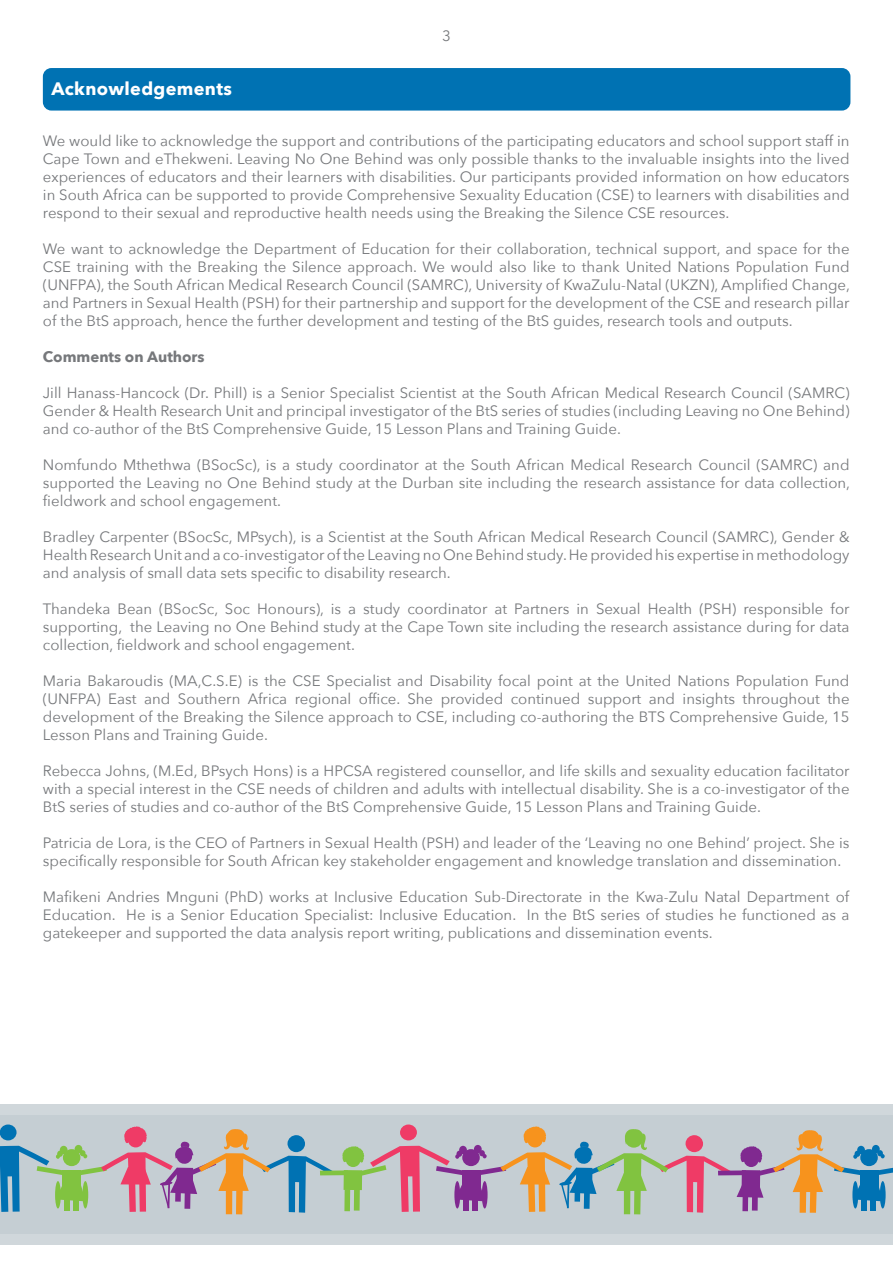
<style>
.page{position:relative;width:893px;height:1263px;background:#fff}
.page>*{position:absolute;margin:0;border:0;box-sizing:border-box;transform-origin:0 0}
.t1{font:700 18px "Avenir Next";letter-spacing:.02em;color:#fff}
.Normal__Web{font:15px/18px "Avenir Next";color:#76787b;text-align:justify}
.t2{font:700 15px "Avenir Next";color:#76787b}
</style>
<div class="page">
<div style="left:0;top:1105px;width:893px;height:140px;background:#d0d7db"></div>
<div style="left:0;top:1115px;width:893px;height:119px;background:#c5ced3"></div>
<div style="left:320px;top:1170px;width:28px;height:5px;background:#81c340"></div>
<div style="left:718px;top:1170px;width:28px;height:5px;background:#802990"></div>
<svg style="left:0;top:1124px;width:17px;height:17px"></svg>
<svg style="left:400px;top:1124px;width:17px;height:17px"></svg>
<svg style="left:0;top:1126px;width:333px;height:88px"></svg>
<svg style="left:342px;top:1126px;width:389px;height:88px"></svg>
<svg style="left:737px;top:1130px;width:156px;height:83px"></svg>
<div style="left:43px;top:68px;width:807px;height:43px;background:#0072b3;border-radius:9px"></div>
<p class="t1" style="left:51px;top:73px;width:182px">Acknowledgements</p>
<p class="Normal__Web" style="left:442px;top:26px;width:10px">3</p>
<p class="Normal__Web" style="left:43px;top:131px;width:808px">We would like to acknowledge the support and contributions of the participating educators and school support staff in Cape Town and eThekweni. Leaving No One Behind was only possible thanks to the invaluable insights into the lived experiences of educators and their learners with disabilities. Our participants provided information on how educators in South Africa can be supported to provide Comprehensive Sexuality Education (CSE) to learners with disabilities and respond to their sexual and reproductive health needs using the Breaking the Silence CSE resources.</p>
<p class="Normal__Web" style="left:43px;top:239px;width:809px">We want to acknowledge the Department of Education for their collaboration, technical support, and space for the CSE training with the Breaking the Silence approach. We would also like to thank United Nations Population Fund (UNFPA), the South African Medical Research Council (SAMRC), University of KwaZulu-Natal (UKZN), Amplified Change, and Partners in Sexual Health (PSH) for their partnership and support for the development of the CSE and research pillar of the BtS approach, hence the further development and testing of the BtS guides, research tools and outputs.</p>
<p class="t2" style="left:43px;top:344px;width:163px">Comments on Authors</p>
<p class="Normal__Web" style="left:43px;top:383px;width:808px">Jill Hanass-Hancock (Dr. Phill) is a Senior Specialist Scientist at the South African Medical Research Council (SAMRC)<br>Gender &amp; Health Research Unit and principal investigator of the BtS series of studies (including Leaving no One Behind) and co-author of the BtS Comprehensive Guide, 15 Lesson Plans and Training Guide.</p>
<p class="Normal__Web" style="left:43px;top:455px;width:809px">Nomfundo Mthethwa (BSocSc), is a study coordinator at the South African Medical Research Council (SAMRC) and supported the Leaving no One Behind study at the Durban site including the research assistance for data collection, fieldwork and school engagement.</p>
<p class="Normal__Web" style="left:43px;top:527px;width:808px">Bradley Carpenter (BSocSc, MPsych), is a Scientist at the South African Medical Research Council (SAMRC), Gender &amp; Health Research Unit and a co-investigator of the Leaving no One Behind study. He provided his expertise in methodology and analysis of small data sets specific to disability research.</p>
<p class="Normal__Web" style="left:43px;top:599px;width:808px">Thandeka Bean (BSocSc, Soc Honours), is a study coordinator at Partners in Sexual Health (PSH) responsible for supporting, the Leaving no One Behind study at the Cape Town site including the research assistance during for data collection, fieldwork and school engagement.</p>
<p class="Normal__Web" style="left:43px;top:671px;width:808px">Maria Bakaroudis (MA,C.S.E) is the CSE Specialist and Disability focal point at the United Nations Population Fund (UNFPA) East and Southern Africa regional office. She provided continued support and insights throughout the development of the Breaking the Silence approach to CSE, including co-authoring the BTS Comprehensive Guide, 15<br>Lesson Plans and Training Guide.</p>
<p class="Normal__Web" style="left:43px;top:761px;width:808px">Rebecca Johns, (M.Ed, BPsych Hons) is a HPCSA registered counsellor, and life skills and sexuality education facilitator with a special interest in the CSE needs of children and adults with intellectual disability. She is a co-investigator of the BtS series of studies and co-author of the BtS Comprehensive Guide, 15 Lesson Plans and Training Guide.</p>
<p class="Normal__Web" style="left:43px;top:833px;width:808px">Patricia de Lora, is the CEO of Partners in Sexual Health (PSH) and leader of the ‘Leaving no one Behind’ project. She is specifically responsible for South African key stakeholder engagement and knowledge translation and dissemination.</p>
<p class="Normal__Web" style="left:43px;top:887px;width:808px">Mafikeni Andries Mnguni (PhD) works at Inclusive Education Sub-Directorate in the Kwa-Zulu Natal Department of Education. He is a Senior Education Specialist: Inclusive Education. In the BtS series of studies he functioned as a gatekeeper and supported the data analysis report writing, publications and dissemination events.</p>
</div>
